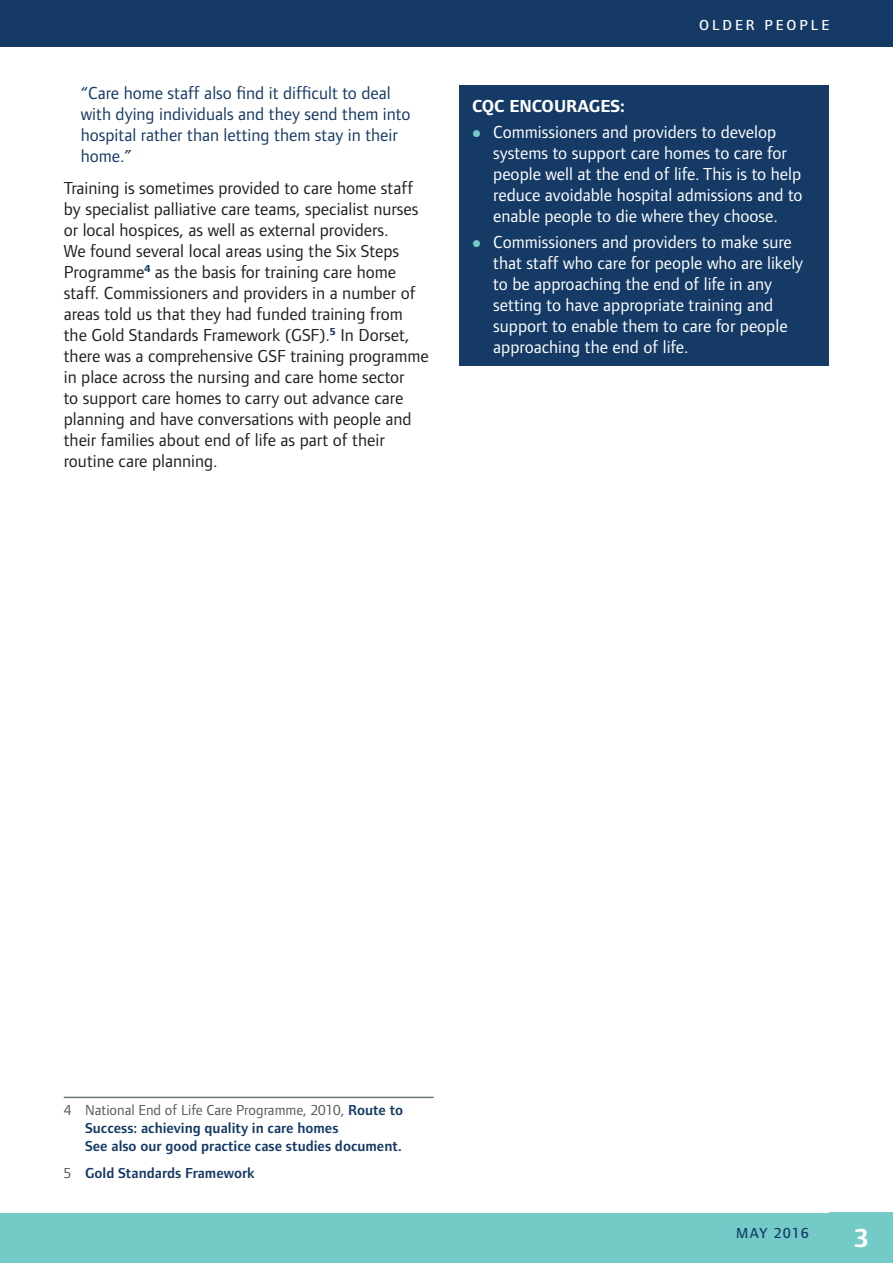
<style>
.page{position:relative;width:893px;height:1263px;background:#fff}
.page>*{position:absolute;margin:0;border:0;box-sizing:border-box;transform-origin:0 0}
.t1{font:700 27px "Foundry Form Sans";color:#fff}
.Body{font:18px/21px "Foundry Form Sans";color:#231f20}
.t2{font:18px/21px "Foundry Form Sans";color:#fff}
.PullLeft{font:18px/21px "Foundry Form Sans";color:#153a65}
.BoxHead{font:700 18px "Foundry Form Sans";color:#fff}
.Footnote{font:600 15px/18px "Foundry Form Sans";color:#153a65}
.t3{font:500 15px "Foundry Form Sans";color:#fff}
.t4{font:500 15px "Foundry Form Sans";letter-spacing:.1em;color:#153a65}
.s1{font-weight:400;color:#57585a}
</style>
<div class="page">
<div style="left:0;top:1213px;width:893px;height:50px;background:#73cac7"></div>
<div style="left:0;top:0;width:893px;height:47px;background:#153a65"></div>
<div style="left:829px;top:1212px;width:64px;height:51px;background:#73cac7"></div>
<hr style="left:64px;top:1097px;width:370px;height:1px;background:#6a747b">
<div style="left:459px;top:85px;width:370px;height:281px;background:#153a65"></div>
<p class="PullLeft" style="left:81px;top:83px;width:331px">“Care home staff also find it difficult to deal with dying individuals and they send them into hospital rather than letting them stay in their home.”</p>
<p class="Body" style="left:64px;top:177px;width:367px">Training is sometimes provided to care home staff by specialist palliative care teams, specialist nurses or local hospices, as well as external providers.<br>We found several local areas using the Six Steps Programme<sup>4</sup> as the basis for training care home staff. Commissioners and providers in a number of areas told us that they had funded training from the Gold Standards Framework (GSF).<sup>5</sup> In Dorset, there was a comprehensive GSF training programme in place across the nursing and care home sector<br>to support care homes to carry out advance care planning and have conversations with people and their families about end of life as part of their routine care planning.</p>
<p class="t3" style="left:699px;top:16px;width:11px">OLDER</p>
<p class="t3" style="left:764px;top:16px;width:56px">PEO PLE</p>
<p class="BoxHead" style="left:472px;top:96px;width:154px">CQC ENCOURAGES:</p>
<p class="t2" style="left:493px;top:121px;width:311px">Commissioners and providers to develop systems to support care homes to care for people well at the end of life. This is to help reduce avoidable hospital admissions and to enable people to die where they choose.</p>
<p class="t2" style="left:493px;top:232px;width:311px">Commissioners and providers to make sure that staff who care for people who are likely to be approaching the end of life in any setting to have appropriate training and support to enable them to care for people approaching the end of life.</p>
<p class="Footnote" style="left:85px;top:1101px;width:320px;text-indent:-21px"><span class="s1">4 National End of Life Care Programme, 2010,</span> Route to<br>Success: achieving quality in care homes<br>See also our good practice case studies document.</p>
<p class="Footnote" style="left:64px;top:1164px;width:193px"><span class="s1">5</span> Gold Standards Framework</p>
<p class="t4" style="left:736px;top:1225px;width:74px">MAY 2016</p>
<h1 class="t1" style="left:854px;top:1223px;width:16px">3</h1>
</div>
